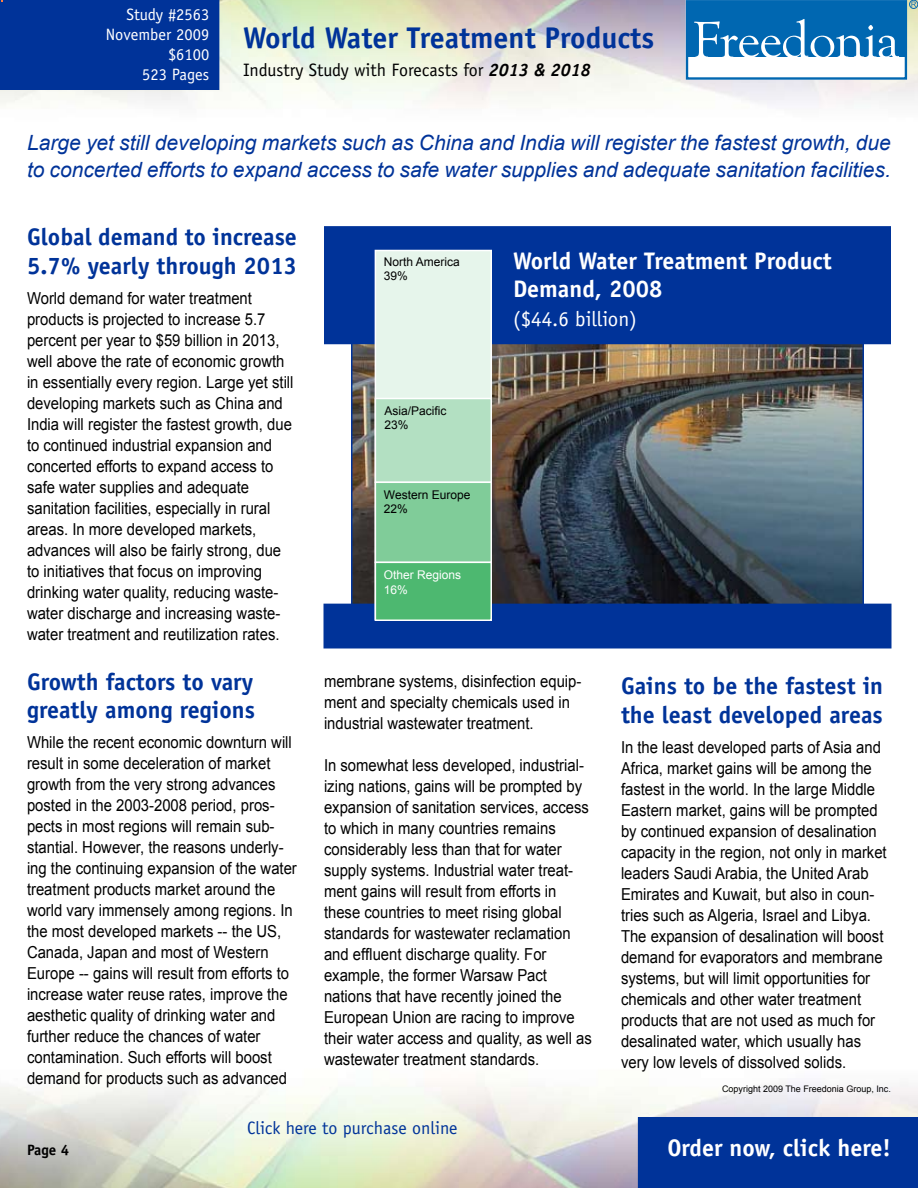
<style>
.page{position:relative;width:918px;height:1188px;background:#fff}
.page>*{position:absolute;margin:0;border:0;box-sizing:border-box;transform-origin:0 0}
.t1{font:700 30px "Officina Sans";color:#039}
.t2{font:700 24px/28.8px "Officina Sans";color:#039}
.t3{font:700 24px/28.8px "Officina Sans";color:#fff}
.t4{font:italic 21px/27px "Arial";color:#039}
.t5{font:21px "Officina Sans";color:#fff}
.t6{font:18px "Officina Sans";color:#000}
.t7{font:18px "Officina Sans";color:#039}
.t8{font:16.5px/21px "Arial";color:#000;scale:.9 1}
.t9{font:16.5px/19.8px "Officina Sans";color:#fff;text-align:right}
.t10{font:700 15px "Officina Sans";color:#000}
.t11{font:12px/14.2px "Arial";color:#000}
.t12{font:12px/14.2px "Arial";color:#fff}
.t13{font:9px "Arial";color:#000}
.s1{font-weight:700;font-style:italic}
</style>
<div class="page">
<div style="left:638px;top:1117px;width:280px;height:71px;background:#039"></div>
<div style="left:686px;top:0;width:221px;height:80px;border:2px solid #0067b1"></div>
<div style="left:687px;top:1px;width:218px;height:56px;background:#0067b1"></div>
<svg style="left:694px;top:19px;width:205px;height:38px"></svg>
<div style="left:909px;top:0;width:9px;height:9px;border:1px solid #0067b1;border-radius:50%"></div>
<svg style="left:911px;top:2px;width:5px;height:5px"></svg>
<img style="left:354px;top:344px;width:507px;height:260px">
<div style="left:325px;top:227px;width:565px;height:117px;background:#039"></div>
<div style="left:324px;top:226px;width:567px;height:118px;border:2px solid #039"></div>
<div style="left:0;top:0;width:219px;height:90px;background:#039"></div>
<div style="left:324px;top:604px;width:567px;height:44px;background:#039"></div>
<div style="left:375px;top:250px;width:116px;height:369px;background:#e6f5eb"></div>
<div style="left:375px;top:250px;width:117px;height:370px;border:2px solid #fff"></div>
<div style="left:375px;top:398px;width:116px;height:84px;background:#b3e0c2"></div>
<div style="left:375px;top:398px;width:117px;height:85px;border:2px solid #fff"></div>
<div style="left:375px;top:482px;width:116px;height:80px;background:#80cc99"></div>
<div style="left:375px;top:482px;width:117px;height:81px;border:2px solid #fff"></div>
<div style="left:375px;top:562px;width:116px;height:58px;background:#4db870"></div>
<div style="left:375px;top:562px;width:117px;height:59px;border:2px solid #fff"></div>
<p class="t9" style="left:106px;top:5px;width:105px">Study #2563<br>November 2009 $6100<br>523 Pages</p>
<h1 class="t1" style="left:243px;top:19px;width:413px">World Water Treatment Products</h1>
<p class="t6" style="left:243px;top:60px;width:349px">Industry Study with Forecasts for <span class="s1">2013 &amp; 2018</span></p>
<p class="t4" style="left:27px;top:130px;width:866px">Large yet still developing markets such as China and India will register the fastest growth, due to concerted efforts to expand access to safe water supplies and adequate sanitation facilities.</p>
<h2 class="t2" style="left:27px;top:222px;width:272px">Global demand to increase<br>5.7% yearly through 2013</h2>
<p class="t8" style="left:27px;top:288px;width:298px">World demand for water treatment products is projected to increase 5.7 percent per year to $59 billion in 2013, well above the rate of economic growth in essentially every region. Large yet still developing markets such as China and India will register the fastest growth, due to continued industrial expansion and concerted efforts to expand access to safe water supplies and adequate sanitation facilities, especially in rural areas. In more developed markets, advances will also be fairly strong, due to initiatives that focus on improving drinking water quality, reducing waste&shy;water discharge and increasing waste&shy;water treatment and reutilization rates.</p>
<h2 class="t2" style="left:27px;top:667px;width:229px">Growth factors to vary greatly among regions</h2>
<p class="t8" style="left:27px;top:732px;width:301px">While the recent economic downturn will result in some deceleration of market growth from the very strong advances posted in the 2003-2008 period, pros&shy;pects in most regions will remain sub&shy;stantial. However, the reasons underly&shy;ing the continuing expansion of the water treatment products market around the world vary immensely among regions. In the most developed markets -- the US, Canada, Japan and most of Western Europe -- gains will result from efforts to increase water reuse rates, improve the aesthetic quality of drinking water and further reduce the chances of water contamination. Such efforts will boost demand for products such as advanced</p>
<p class="t11" style="left:384px;top:254px;width:78px">North America<br>39%</p>
<p class="t11" style="left:384px;top:404px;width:64px">Asia/Pacific<br>23%</p>
<p class="t11" style="left:384px;top:488px;width:88px">Western Europe<br>22%</p>
<p class="t12" style="left:384px;top:568px;width:79px">Other Regions<br>16%</p>
<h2 class="t3" style="left:513px;top:246px;width:320px">World Water Treatment Product<br>Demand, 2008</h2>
<p class="t5" style="left:513px;top:307px;width:126px">($44.6 billion)</p>
<p class="t8" style="left:324px;top:671px;width:288px">membrane systems, disinfection equip&shy;ment and specialty chemicals used in industrial wastewater treatment.</p>
<p class="t8" style="left:324px;top:755px;width:299px">In somewhat less developed, industrial&shy;izing nations, gains will be prompted by expansion of sanitation services, access to which in many countries remains considerably less than that for water supply systems. Industrial water treat&shy;ment gains will result from efforts in these countries to meet rising global standards for wastewater reclamation and effluent discharge quality. For example, the former Warsaw Pact nations that have recently joined the European Union are racing to improve their water access and quality, as well as wastewater treatment standards.</p>
<h2 class="t2" style="left:621px;top:671px;width:264px">Gains to be the fastest in the least developed areas</h2>
<p class="t8" style="left:621px;top:737px;width:297px">In the least developed parts of Asia and Africa, market gains will be among the fastest in the world. In the large Middle Eastern market, gains will be prompted by continued expansion of desalination capacity in the region, not only in market leaders Saudi Arabia, the United Arab Emirates and Kuwait, but also in coun&shy;tries such as Algeria, Israel and Libya.<br>The expansion of desalination will boost demand for evaporators and membrane systems, but will limit opportunities for chemicals and other water treatment products that are not used as much for desalinated water, which usually has very low levels of dissolved solids.</p>
<p class="t13" style="left:722px;top:1083px;width:170px">Copyright 2009 The Freedonia Group, Inc.</p>
<p class="t7" style="left:247px;top:1117px;width:212px">Click here to purchase online</p>
<p class="t10" style="left:27px;top:1140px;width:31px">Page</p>
<h2 class="t3" style="left:667px;top:1133px;width:225px">Order now, click here!</h2>
</div>
